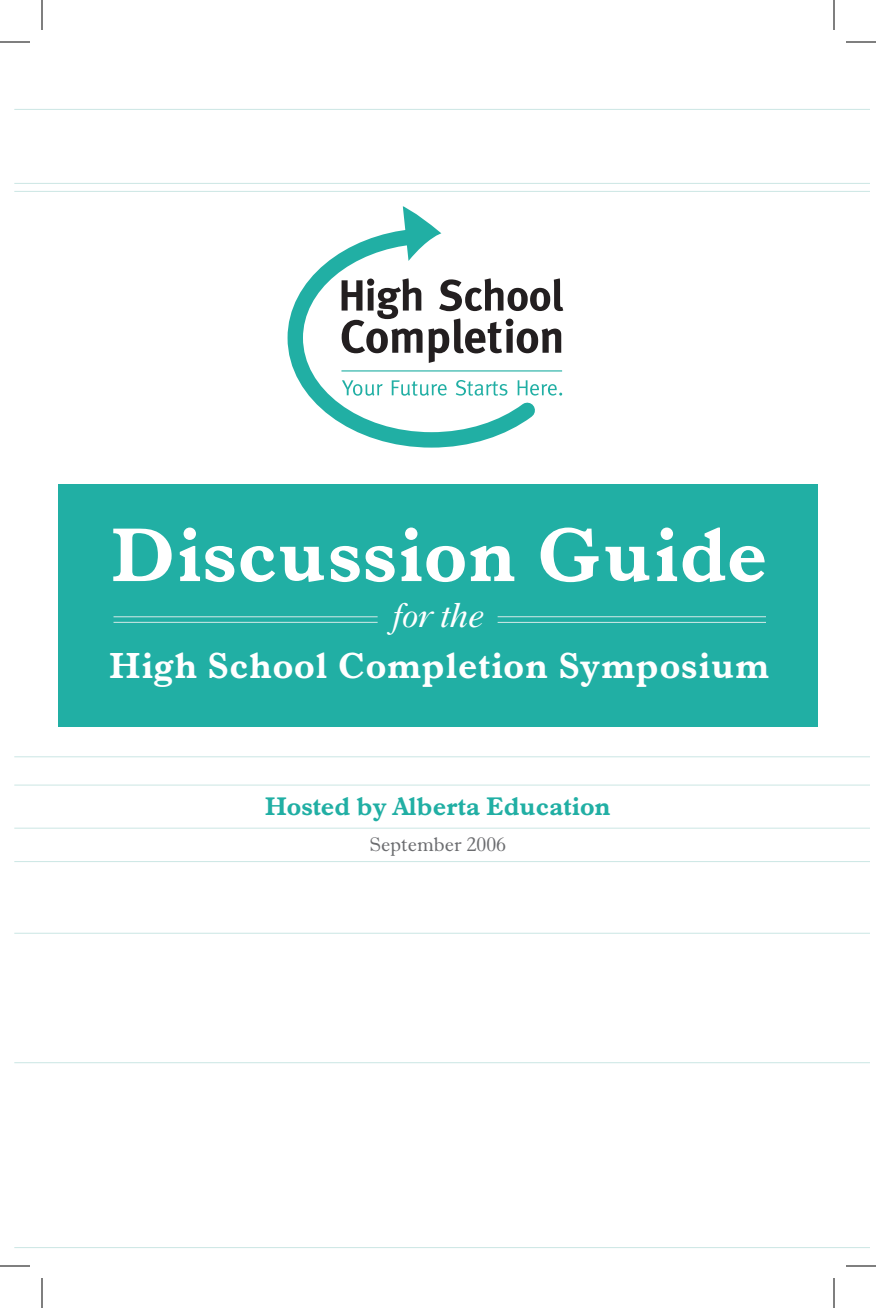
<style>
.page{position:relative;width:876px;height:1308px;background:#fff}
.page>*{position:absolute;margin:0;border:0;box-sizing:border-box;transform-origin:0 0}
.t1{font:77.6px "Dutch 766 BT Bold A";letter-spacing:.01em;color:#fff}
.t2{font:37px "Dutch 766 BT Bold A";letter-spacing:.02em;color:#fff}
.t3{font:35px "Dutch 766 BT Italic A";color:#fff}
.t4{font:26px "Dutch 766 BT Bold A";color:#21afa4}
.t5{font:20px "Dutch 766 BT Roman A";color:#6c6d70}
</style>
<div class="page">
<svg style="left:549px;top:278px;width:14px;height:75px"></svg>
<svg style="left:549px;top:384px;width:13px;height:12px"></svg>
<hr style="left:341px;top:370px;width:221px;height:2px;background:#21afa4">
<svg style="left:403px;top:206px;width:21px;height:14px"></svg>
<svg style="left:288px;top:220px;width:261px;height:228px"></svg>
<hr style="left:14px;top:183px;width:856px;height:1px;background:#cbe6e4">
<hr style="left:14px;top:191px;width:856px;height:1px;background:#cbe6e4">
<hr style="left:14px;top:1062px;width:856px;height:1px;background:#cbe6e4">
<hr style="left:14px;top:109px;width:856px;height:1px;background:#cbe6e4">
<hr style="left:14px;top:756px;width:856px;height:1px;background:#cbe6e4">
<hr style="left:14px;top:828px;width:856px;height:1px;background:#cbe6e4">
<hr style="left:14px;top:785px;width:856px;height:1px;background:#cbe6e4">
<hr style="left:14px;top:861px;width:856px;height:1px;background:#cbe6e4">
<hr style="left:14px;top:933px;width:856px;height:1px;background:#cbe6e4">
<hr style="left:14px;top:1247px;width:856px;height:1px;background:#cbe6e4">
<div style="left:58px;top:484px;width:760px;height:243px;background:#21afa4"></div>
<hr style="left:498px;top:616px;width:268px;height:1px;background:#d5ebe9">
<hr style="left:498px;top:622px;width:268px;height:1px;background:#d5ebe9">
<hr style="left:114px;top:616px;width:264px;height:1px;background:#d5ebe9">
<hr style="left:114px;top:622px;width:264px;height:1px;background:#d5ebe9">
<hr style="left:0;top:42px;width:30px;height:1px;background:#000">
<hr style="left:846px;top:42px;width:30px;height:1px;background:#000">
<hr style="left:0;top:1266px;width:30px;height:1px;background:#000">
<hr style="left:846px;top:1266px;width:30px;height:1px;background:#000">
<hr style="left:42px;top:0;width:1px;height:30px;background:#000">
<hr style="left:42px;top:1278px;width:1px;height:30px;background:#000">
<hr style="left:834px;top:0;width:1px;height:30px;background:#000">
<hr style="left:834px;top:1278px;width:1px;height:30px;background:#000">
<h1 class="t1" style="left:111px;top:506px;width:658px">Discussion Guide</h1>
<p class="t3" style="left:394px;top:594px;width:93px">for the</p>
<p class="t2" style="left:110px;top:642px;width:661px">High School Completion Symposium</p>
<p class="t4" style="left:265px;top:790px;width:347px">Hosted by Alberta Education</p>
<p class="t5" style="left:370px;top:832px;width:138px">September 2006</p>
</div>
